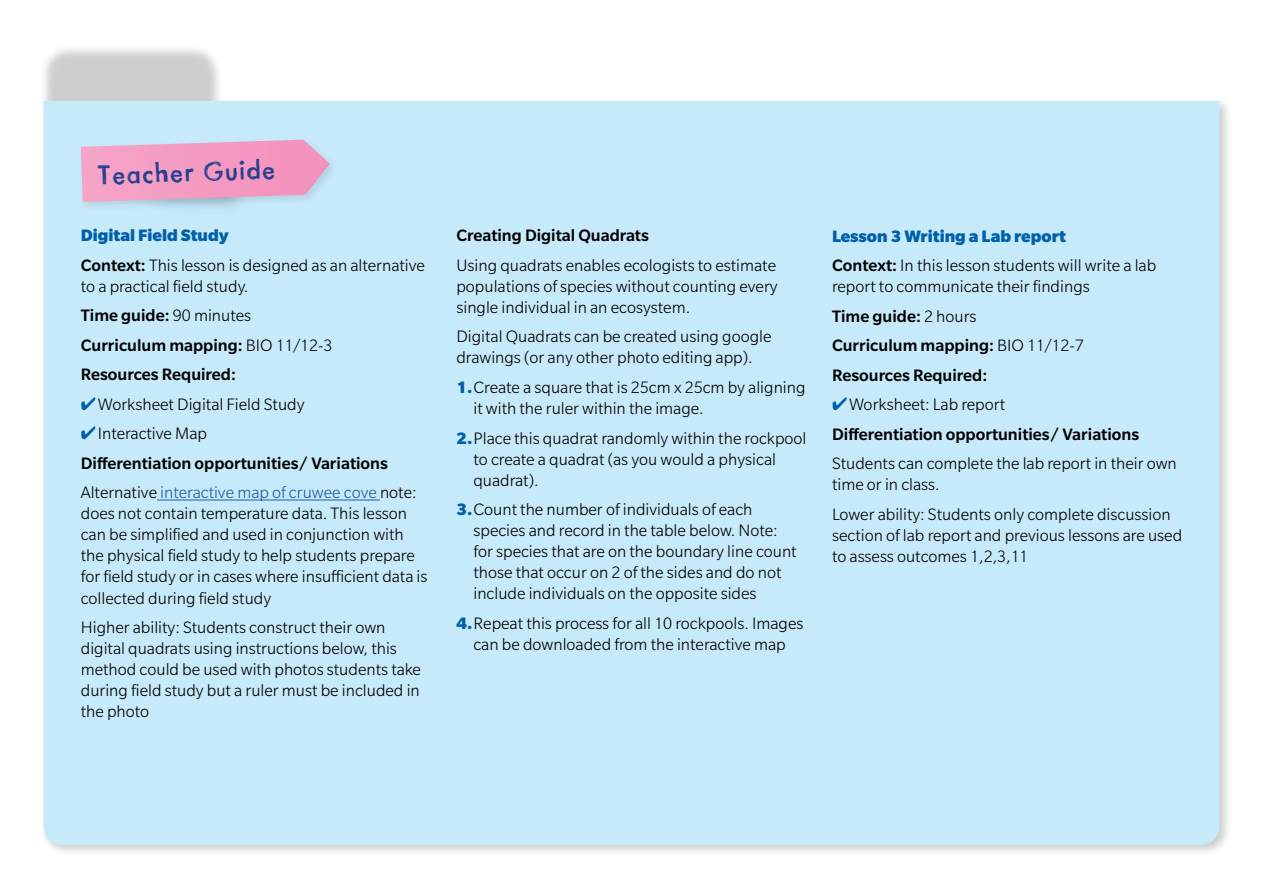
<style>
.page{position:relative;width:1263px;height:893px;background:#fff}
.page>*{position:absolute;margin:0;border:0;box-sizing:border-box;transform-origin:0 0}
.t1{font:25.2px "Itsa Sketch";color:#25408f}
.t2{font:300 18px/21px "Slate Std";color:#000}
.t3{font:500 18px/29.5px "Slate Std";color:#000}
.s1{font-weight:900;color:#0060a9}
.s2{font-weight:500}
.s3{font-weight:300}
.s4{color:#0060a9}
.s5{font-weight:300;color:#215e9e}
</style>
<div class="page">
<div style="left:40px;top:44px;width:1192px;height:813px;background:#000;opacity:.2"></div>
<div style="left:44px;top:101px;width:1175px;height:744px;background:#c7eafb"></div>
<div style="left:77px;top:139px;width:175px;height:78px;background:#c7eafb"></div>
<div style="left:78px;top:137px;width:262px;height:75px;background:#000;opacity:.1"></div>
<svg style="left:81px;top:140px;width:249px;height:62px;background:#eba5c9"></svg>
<hr style="left:157px;top:500px;width:223px;height:1px;background:#215e9e">
<h1 class="t1" style="left:98px;top:163px;width:179px;rotate:-2deg">Teacher Guide</h1>
<p class="t2" style="left:81px;top:221px;width:346px;line-height:29.5px"><span class="s1">Digital Field Study<br></span><span class="s2">Context:</span> This lesson is designed as an alternative</p>
<p class="t3" style="left:81px;top:271px;width:253px"><span class="s3">to a practical field study.<br></span>Time guide: <span class="s3">90 minutes<br></span>Curriculum mapping: <span class="s3">BIO 11/12-3<br></span>Resources Required:</p>
<p class="t2" style="left:81px;top:394px;width:225px"><span class="s4">✔</span>Worksheet Digital Field Study</p>
<p class="t3" style="left:81px;top:419px;width:337px"><span class="s4">✔</span><span class="s3">Interactive Map<br></span>Differentiation opportunities/ Variations<br><span class="s3">Alternative</span> <span class="s5">interactive map of cruwee cove</span> <span class="s3">note:</span></p>
<p class="t2" style="left:81px;top:503px;width:348px">does not contain temperature data. This lesson can be simplified and used in conjunction with the physical field study to help students prepare for field study or in cases where insufficient data is collected during field study</p>
<p class="t2" style="left:81px;top:617px;width:342px">Higher ability: Students construct their own digital quadrats using instructions below, this method could be used with photos students take during field study but a ruler must be included in the photo</p>
<p class="t3" style="left:456px;top:221px;width:194px">Creating Digital Quadrats</p>
<p class="t2" style="left:456px;top:255px;width:323px;text-align:justify">Using quadrats enables ecologists to estimate populations of species without counting every single individual in an ecosystem.</p>
<p class="t2" style="left:456px;top:326px;width:317px">Digital Quadrats can be created using google drawings (or any other photo editing app).</p>
<p class="t2" style="left:473px;top:377px;width:334px;text-indent:-17px"><span class="s1">1.</span>Create a square that is 25cm x 25cm by aligning it with the ruler within the image.</p>
<p class="t2" style="left:473px;top:427px;width:335px;text-indent:-17px"><span class="s1">2.</span>Place this quadrat randomly within the rockpool to create a quadrat (as you would a physical quadrat).</p>
<p class="t2" style="left:473px;top:499px;width:325px;text-indent:-17px"><span class="s1">3.</span>Count the number of individuals of each species and record in the table below. Note: for species that are on the boundary line count those that occur on 2 of the sides and do not include individuals on the opposite sides</p>
<p class="t2" style="left:456px;top:612px;width:349px;text-align:center"><span class="s1">4.</span>Repeat this process for all 10 rockpools. Images can be downloaded from the interactive map</p>
<p class="t2" style="left:832px;top:221px;width:326px;line-height:29.5px"><span class="s1">Lesson 3 Writing a Lab report<br></span><span class="s2">Context:</span> In this lesson students will write a lab</p>
<p class="t2" style="left:832px;top:271px;width:259px;line-height:29.5px">report to communicate their findings<br><span class="s2">Time guide:</span> 2 hours<br><span class="s2">Curriculum mapping:</span> BIO 11/12-7<br><span class="s2">Resources Required:</span></p>
<p class="t3" style="left:832px;top:389px;width:309px"><span class="s4">✔</span><span class="s3">Worksheet: Lab report<br></span>Differentiation opportunities/ Variations</p>
<p class="t2" style="left:832px;top:453px;width:346px">Students can complete the lab report in their own time or in class.</p>
<p class="t2" style="left:832px;top:503px;width:352px">Lower ability: Students only complete discussion section of lab report and previous lessons are used to assess outcomes 1,2,3,11</p>
</div>
